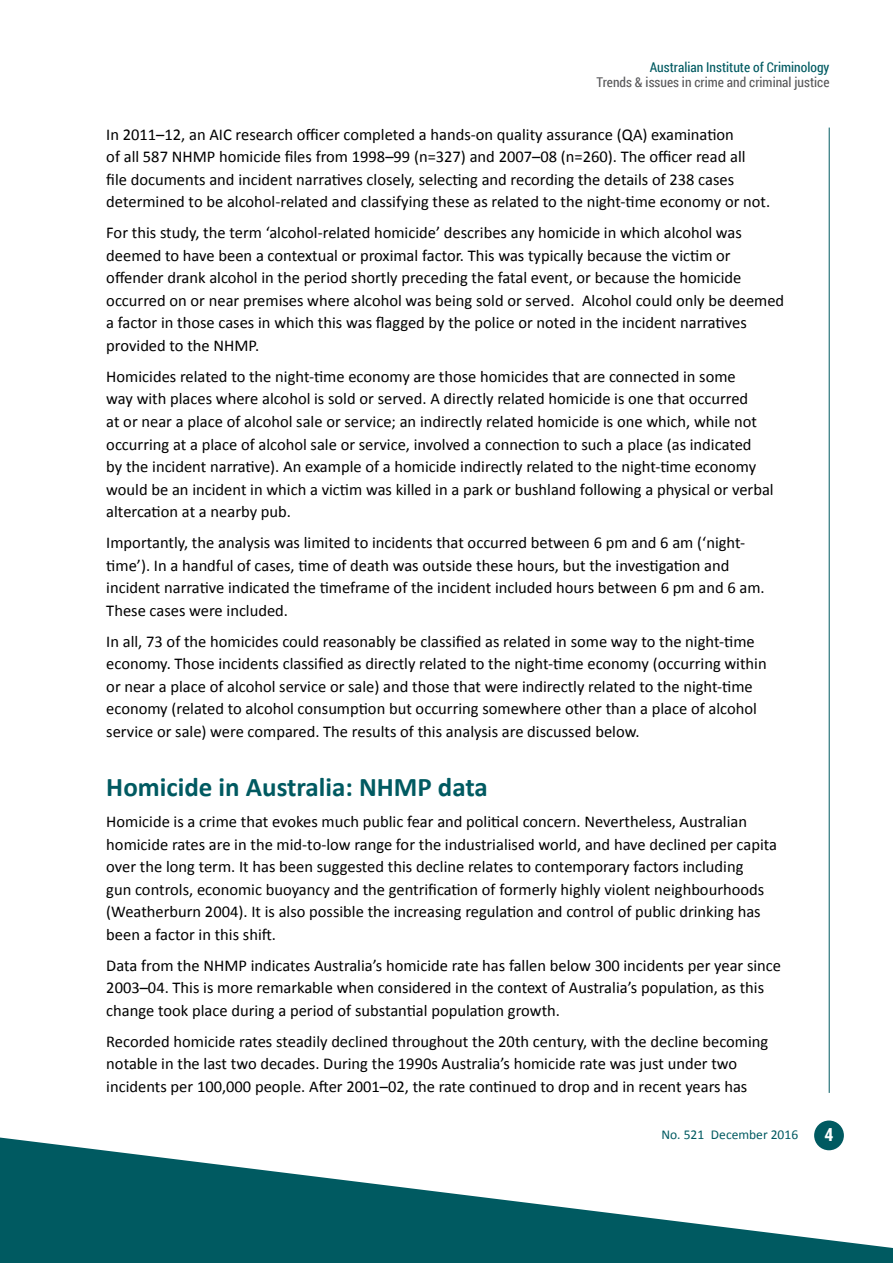
<style>
.page{position:relative;width:893px;height:1263px;background:#fff}
.page>*{position:absolute;margin:0;border:0;box-sizing:border-box;transform-origin:0 0}
.t1{font:700 27px "Calibri";color:#005a61}
.t2{font:700 18px "Roboto Condensed";color:#fff}
.body{font:16.5px/22.5px "Calibri";color:#000}
.t3{font:13.5px "Roboto Condensed";color:#58585a}
.t4{font:13.5px "Roboto Condensed";color:#005a61}
.t5{font:13.5px "Calibri";color:#005a61}
</style>
<div class="page">
<hr style="left:829px;top:128px;width:1px;height:965px;background:#005a61">
<div style="left:814px;top:1120px;width:30px;height:30px;background:#005a61;border-radius:50%"></div>
<svg style="left:0;top:1137px;width:893px;height:126px;fill:#005a61"></svg>
<p class="t4" style="left:650px;top:58px;width:181px">Australian Institute of Criminology</p>
<p class="t3" style="left:597px;top:73px;width:234px">Trends &amp; issues in crime and criminal justice</p>
<p class="body" style="left:106px;top:123px;width:665px">In 2011–12, an AIC research officer completed a hands-on quality assurance (QA) examination<br>of all 587 NHMP homicide files from 1998–99 (n=327) and 2007–08 (n=260). The officer read all file documents and incident narratives closely, selecting and recording the details of 238 cases determined to be alcohol-related and classifying these as related to the night-time economy or not.</p>
<p class="body" style="left:106px;top:221px;width:679px">For this study, the term ‘alcohol-related homicide’ describes any homicide in which alcohol was deemed to have been a contextual or proximal factor. This was typically because the victim or offender drank alcohol in the period shortly preceding the fatal event, or because the homicide occurred on or near premises where alcohol was being sold or served. Alcohol could only be deemed a factor in those cases in which this was flagged by the police or noted in the incident narratives provided to the NHMP.</p>
<p class="body" style="left:106px;top:365px;width:669px">Homicides related to the night-time economy are those homicides that are connected in some<br>way with places where alcohol is sold or served. A directly related homicide is one that occurred<br>at or near a place of alcohol sale or service; an indirectly related homicide is one which, while not occurring at a place of alcohol sale or service, involved a connection to such a place (as indicated<br>by the incident narrative). An example of a homicide indirectly related to the night-time economy would be an incident in which a victim was killed in a park or bushland following a physical or verbal altercation at a nearby pub.</p>
<p class="body" style="left:106px;top:531px;width:660px">Importantly, the analysis was limited to incidents that occurred between 6 pm and 6 am (‘night&shy;time’). In a handful of cases, time of death was outside these hours, but the investigation and incident narrative indicated the timeframe of the incident included hours between 6 pm and 6 am.<br>These cases were included.</p>
<p class="body" style="left:106px;top:629px;width:662px">In all, 73 of the homicides could reasonably be classified as related in some way to the night-time economy. Those incidents classified as directly related to the night-time economy (occurring within or near a place of alcohol service or sale) and those that were indirectly related to the night-time economy (related to alcohol consumption but occurring somewhere other than a place of alcohol service or sale) were compared. The results of this analysis are discussed below.</p>
<h1 class="t1" style="left:106px;top:768px;width:383px">Homicide in Australia: NHMP data</h1>
<p class="body" style="left:106px;top:810px;width:672px">Homicide is a crime that evokes much public fear and political concern. Nevertheless, Australian homicide rates are in the mid-to-low range for the industrialised world, and have declined per capita over the long term. It has been suggested this decline relates to contemporary factors including<br>gun controls, economic buoyancy and the gentrification of formerly highly violent neighbourhoods (Weatherburn 2004). It is also possible the increasing regulation and control of public drinking has been a factor in this shift.</p>
<p class="body" style="left:106px;top:954px;width:676px">Data from the NHMP indicates Australia’s homicide rate has fallen below 300 incidents per year since<br>2003–04. This is more remarkable when considered in the context of Australia’s population, as this change took place during a period of substantial population growth.</p>
<p class="body" style="left:106px;top:1030px;width:663px">Recorded homicide rates steadily declined throughout the 20th century, with the decline becoming notable in the last two decades. During the 1990s Australia’s homicide rate was just under two incidents per 100,000 people. After 2001–02, the rate continued to drop and in recent years has</p>
<p class="t5" style="left:661px;top:1125px;width:138px">No. 521 December 2016</p>
<p class="t2" style="left:824px;top:1122px;width:10px">4</p>
</div>
